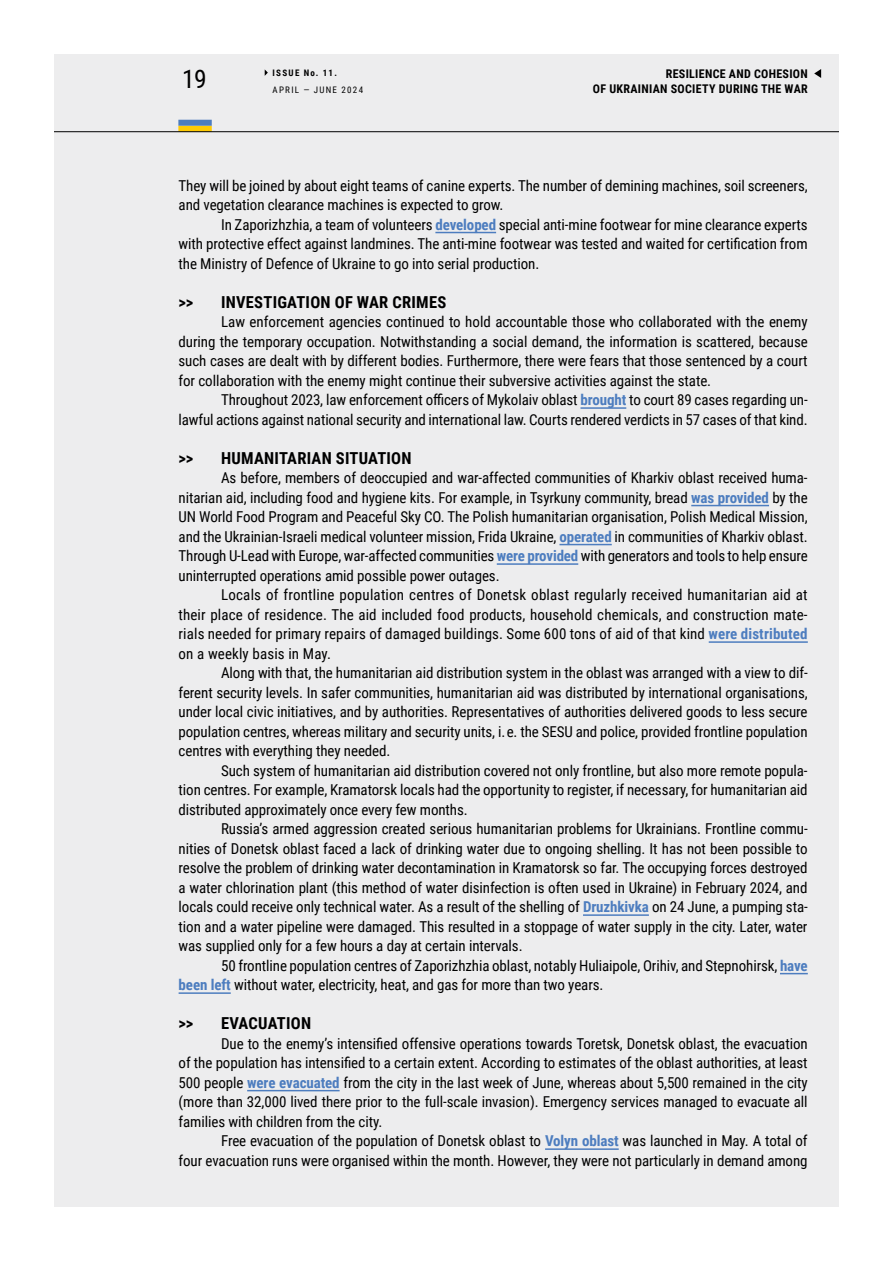
<style>
.page{position:relative;width:893px;height:1263px;background:#fff}
.page>*{position:absolute;margin:0;border:0;box-sizing:border-box;transform-origin:0 0}
.t1{font:25.5px "Roboto Condensed";color:#000}
.t2{font:700 16.5px "Roboto Condensed";letter-spacing:.015em;color:#000}
.t3{font:15px/19.5px "Roboto Condensed";letter-spacing:-.005em;color:#000;text-align:justify}
.t4{font:700 12px/15px "Roboto Condensed";letter-spacing:.025em;color:#000;text-align:right}
.t5{font:9px "Roboto Condensed";letter-spacing:.145em;color:#000}
.t6{font:700 9px "Roboto Condensed";letter-spacing:.145em;color:#000}
.s1{font-weight:700;color:#4d7dbf}
</style>
<div class="page">
<div style="left:54px;top:54px;width:785px;height:1152px;background:#ededee"></div>
<svg style="left:265px;top:70px;width:3px;height:6px"></svg>
<svg style="left:814px;top:69px;width:7px;height:9px"></svg>
<div style="left:178px;top:126px;width:34px;height:6px;background:#ffcb05"></div>
<div style="left:178px;top:120px;width:34px;height:6px;background:#4d7dbf"></div>
<hr style="left:54px;top:131px;width:785px;height:1px;background:#000">
<hr style="left:435px;top:232px;width:61px;height:1px;background:#4d7dbf">
<hr style="left:580px;top:407px;width:46px;height:2px;background:#4d7dbf">
<hr style="left:691px;top:505px;width:78px;height:1px;background:#4d7dbf">
<hr style="left:559px;top:544px;width:53px;height:1px;background:#4d7dbf">
<hr style="left:497px;top:563px;width:81px;height:2px;background:#4d7dbf">
<hr style="left:709px;top:641px;width:99px;height:2px;background:#4d7dbf">
<hr style="left:583px;top:914px;width:66px;height:2px;background:#4d7dbf">
<svg style="left:780px;top:973px;width:28px;height:1px"></svg>
<hr style="left:179px;top:992px;width:52px;height:2px;background:#4d7dbf">
<hr style="left:247px;top:1090px;width:93px;height:1px;background:#4d7dbf">
<hr style="left:545px;top:1148px;width:74px;height:2px;background:#4d7dbf">
<h1 class="t1" style="left:182px;top:61px;width:26px">19</h1>
<p class="t6" style="left:272px;top:66px;width:66px">ISSUE No. 11.</p>
<p class="t5" style="left:273px;top:83px;width:92px">APRIL — JUNE 2024</p>
<p class="t4" style="left:593px;top:66px;width:216px">RESILIENCE AND COHESION<br>OF UKRAINIAN SOCIETY DURING THE WAR</p>
<p class="t3" style="left:179px;top:175px;width:631px">They will be joined by about eight teams of canine experts. The number of demining machines, soil screeners, and vegetation clearance machines is expected to grow.</p>
<p class="t3" style="left:179px;top:214px;width:631px;text-indent:43px">In Zaporizhzhia, a team of volunteers <span class="s1">developed</span> special anti-mine footwear for mine clearance experts with protective effect against landmines. The anti-mine footwear was tested and waited for certification from the Ministry of Defence of Ukraine to go into serial production.</p>
<p class="t2" style="left:179px;top:290px;width:16px">&gt;&gt;</p>
<p class="t2" style="left:221px;top:290px;width:227px">INVESTIGATION OF WAR CRIMES</p>
<p class="t3" style="left:179px;top:311px;width:631px;text-indent:43px">Law enforcement agencies continued to hold accountable those who collaborated with the enemy during the temporary occupation. Notwithstanding a social demand, the information is scattered, because such cases are dealt with by different bodies. Furthermore, there were fears that those sentenced by a court for collaboration with the enemy might continue their subversive activities against the state.</p>
<p class="t3" style="left:179px;top:389px;width:631px;text-align:right">Throughout 2023, law enforcement officers of Mykolaiv oblast <span class="s1">brought</span> to court 89 cases regarding un-<br>lawful actions against national security and international law. Courts rendered verdicts in 57 cases of that kind.</p>
<p class="t2" style="left:179px;top:446px;width:16px">&gt;&gt;</p>
<p class="t2" style="left:221px;top:446px;width:192px">HUMANITARIAN SITUATION</p>
<p class="t3" style="left:179px;top:467px;width:631px;text-indent:43px">As before, members of deoccupied and war-affected communities of Kharkiv oblast received huma&shy;nitarian aid, including food and hygiene kits. For example, in Tsyrkuny community, bread <span class="s1">was provided</span> by the UN World Food Program and Peaceful Sky CO. The Polish humanitarian organisation, Polish Medical Mission, and the Ukrainian--Israeli medical volunteer mission, Frida Ukraine, <span class="s1">operated</span> in communities of Kharkiv oblast.<br>Through U-Lead with Europe, war-affected communities <span class="s1">were provided</span> with generators and tools to help ensure uninterrupted operations amid possible power outages.</p>
<p class="t3" style="left:179px;top:584px;width:630px;text-indent:43px">Locals of frontline population centres of Donetsk oblast regularly received humanitarian aid at their place of residence. The aid included food products, household chemicals, and construction mate&shy;rials needed for primary repairs of damaged buildings. Some 600 tons of aid of that kind <span class="s1">were distributed </span>on a weekly basis in May.</p>
<p class="t3" style="left:179px;top:662px;width:631px;text-indent:43px">Along with that, the humanitarian aid distribution system in the oblast was arranged with a view to dif&shy;ferent security levels. In safer communities, humanitarian aid was distributed by international organisations, under local civic initiatives, and by authorities. Representatives of authorities delivered goods to less secure population centres, whereas military and security units, i. e. the SESU and police, provided frontline population centres with everything they needed.</p>
<p class="t3" style="left:179px;top:760px;width:631px;text-indent:43px">Such system of humanitarian aid distribution covered not only frontline, but also more remote popula&shy;tion centres. For example, Kramatorsk locals had the opportunity to register, if necessary, for humanitarian aid distributed approximately once every few months.</p>
<p class="t3" style="left:179px;top:818px;width:631px;text-indent:43px">Russia’s armed aggression created serious humanitarian problems for Ukrainians. Frontline commu&shy;nities of Donetsk oblast faced a lack of drinking water due to ongoing shelling. It has not been possible to resolve the problem of drinking water decontamination in Kramatorsk so far. The occupying forces destroyed a water chlorination plant (this method of water disinfection is often used in Ukraine) in February 2024, and locals could receive only technical water. As a result of the shelling of <span class="s1">Druzhkivka</span> on 24 June, a pumping sta&shy;tion and a water pipeline were damaged. This resulted in a stoppage of water supply in the city. Later, water was supplied only for a few hours a day at certain intervals.</p>
<p class="t3" style="left:179px;top:955px;width:631px;text-indent:43px">50 frontline population centres of Zaporizhzhia oblast, notably Huliaipole, Orihiv, and Stepnohirsk, <span class="s1">have been left</span> without water, electricity, heat, and gas for more than two years.</p>
<p class="t2" style="left:179px;top:1012px;width:16px">&gt;&gt;</p>
<p class="t2" style="left:221px;top:1012px;width:91px">EVACUATION</p>
<p class="t3" style="left:179px;top:1033px;width:631px;text-indent:43px">Due to the enemy’s intensified offensive operations towards Toretsk, Donetsk oblast, the evacuation of the population has intensified to a certain extent. According to estimates of the oblast authorities, at least 500 people <span class="s1">were evacuated</span> from the city in the last week of June, whereas about 5,500 remained in the city (more than 32,000 lived there prior to the full-scale invasion). Emergency services managed to evacuate all families with children from the city.</p>
<p class="t3" style="left:179px;top:1130px;width:631px;text-align:right">Free evacuation of the population of Donetsk oblast to <span class="s1">Volyn oblast</span> was launched in May. A total of<br>four evacuation runs were organised within the month. However, they were not particularly in demand among</p>
</div>
